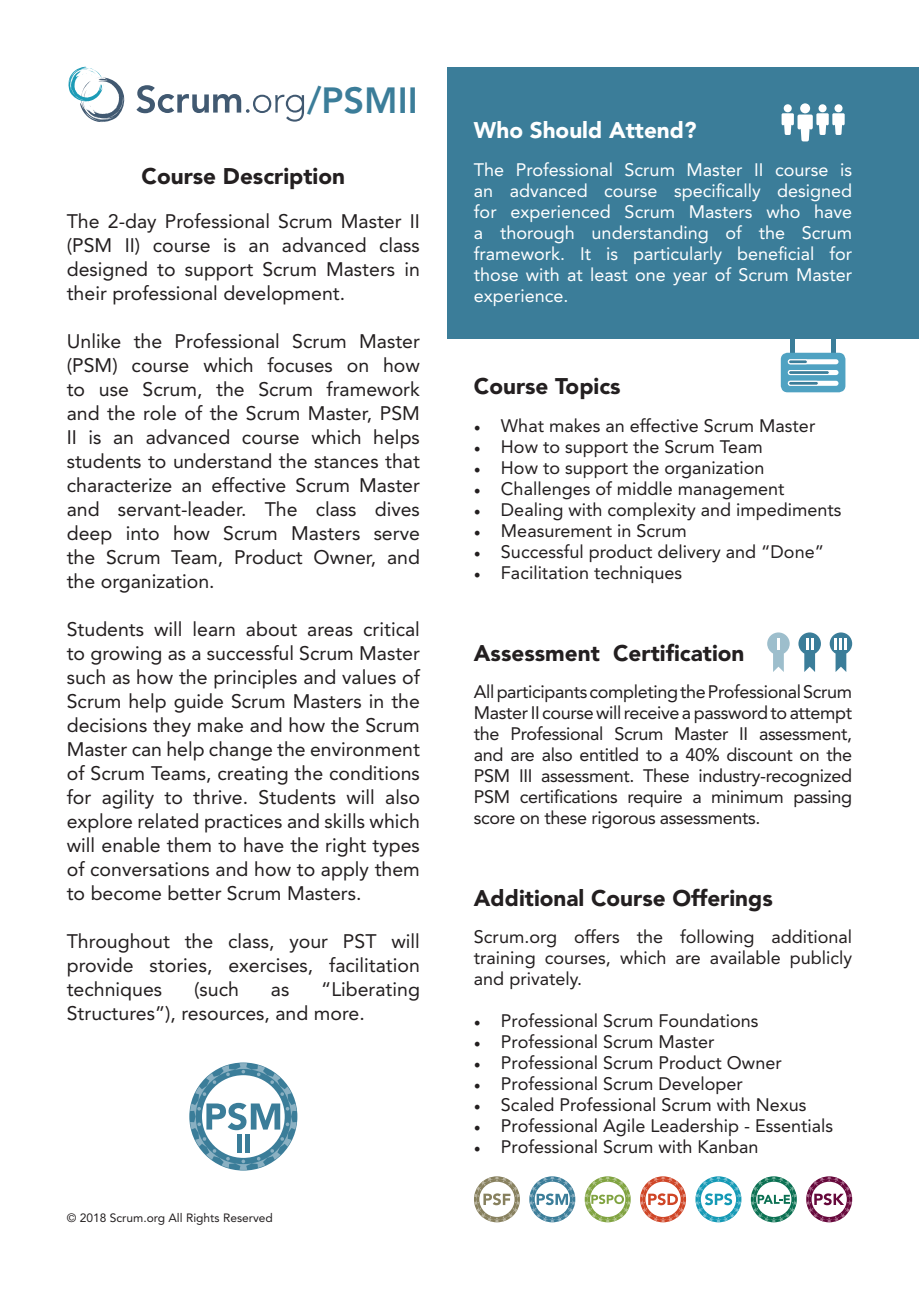
<style>
.page{position:relative;width:919px;height:1289px;background:#fff}
.page>*{position:absolute;margin:0;border:0;box-sizing:border-box;transform-origin:0 0}
.t1{font:800 36.15px "Avenir LT Std";color:#3b7d99}
.t2{font:900 22.5px "Avenir LT Std";color:#231f20}
.t3{font:900 22.5px "Avenir LT Std";color:#fff}
.Paragraph_Style_1{font:19.5px/24px "Avenir LT Std";color:#231f20;text-align:justify}
.t4{font:18px/21px "Avenir LT Std";color:#231f20;text-align:justify}
.t5{font:18px/21px "Avenir LT Std";color:#fff;text-align:justify}
.t6{font:12px "Avenir LT Std";color:#231f20}
.s1{font-family:"Minion Pro"}
</style>
<div class="page">
<hr style="left:790px;top:335px;width:4px;height:21px;background:#3b7d99">
<hr style="left:831px;top:335px;width:4px;height:21px;background:#3b7d99">
<div style="left:780px;top:353px;width:65px;height:39px;background:#4fa2c2;border-radius:7px"></div>
<div style="left:787px;top:359px;width:51px;height:5px;background:#fff;border-radius:3px"></div>
<div style="left:787px;top:370px;width:51px;height:5px;background:#fff;border-radius:3px"></div>
<div style="left:787px;top:381px;width:51px;height:5px;background:#fff;border-radius:3px"></div>
<hr style="left:788px;top:360px;width:19px;height:4px;background:#3b7d99;border-radius:2px">
<div style="left:787px;top:359px;width:21px;height:5px;border:1px solid #fff;border-radius:2px"></div>
<svg style="left:787px;top:370px;width:42px;height:5px"></svg>
<hr style="left:788px;top:381px;width:30px;height:4px;background:#3b7d99;border-radius:2px">
<div style="left:787px;top:381px;width:31px;height:5px;border:1px solid #fff;border-radius:2px"></div>
<div style="left:447px;top:67px;width:471px;height:271px;background:#3b7d99"></div>
<div style="left:834px;top:104px;width:8px;height:8px;background:#fff;border-radius:50%"></div>
<div style="left:818px;top:104px;width:8px;height:8px;background:#fff;border-radius:50%"></div>
<div style="left:800px;top:103px;width:10px;height:10px;background:#fff;border-radius:50%"></div>
<svg style="left:781px;top:113px;width:63px;height:28px"></svg>
<div style="left:783px;top:104px;width:8px;height:8px;background:#fff;border-radius:50%"></div>
<svg style="left:68px;top:67px;width:57px;height:55px"></svg>
<svg style="left:136px;top:85px;width:168px;height:37px"></svg>
<svg style="left:474px;top:1176px;width:46px;height:46px"></svg>
<svg style="left:584px;top:1176px;width:46px;height:46px"></svg>
<svg style="left:640px;top:1176px;width:46px;height:46px"></svg>
<svg style="left:695px;top:1176px;width:46px;height:46px"></svg>
<svg style="left:750px;top:1176px;width:46px;height:46px"></svg>
<svg style="left:806px;top:1176px;width:46px;height:46px"></svg>
<svg style="left:529px;top:1176px;width:46px;height:46px"></svg>
<svg style="left:798px;top:632px;width:22px;height:40px"></svg>
<svg style="left:767px;top:632px;width:22px;height:40px"></svg>
<svg style="left:829px;top:632px;width:23px;height:40px"></svg>
<svg style="left:189px;top:1062px;width:108px;height:108px"></svg>
<hr style="left:237px;top:1133px;width:4px;height:19px;background:#3b7d99">
<hr style="left:245px;top:1133px;width:4px;height:19px;background:#3b7d99">
<p class="t1" style="left:307px;top:79px;width:112px">/PSMII</p>
<p class="t2" style="left:142px;top:163px;width:205px">Course Description</p>
<p class="Paragraph_Style_1" style="left:67px;top:209px;width:354px">The 2-day Professional Scrum Master II (PSM II) course is an advanced class designed to support Scrum Masters in their professional development.</p>
<p class="Paragraph_Style_1" style="left:67px;top:329px;width:354px">Unlike the Professional Scrum Master (PSM) course which focuses on how to use Scrum, the Scrum framework and the role of the Scrum Master, PSM II is an advanced course which helps students to understand the stances that characterize an effective Scrum Master and servant-leader. The class dives deep into how Scrum Masters serve the Scrum Team, Product Owner, and the organization.</p>
<p class="Paragraph_Style_1" style="left:67px;top:617px;width:354px">Students will learn about areas critical to growing as a successful Scrum Master such as how the principles and values of Scrum help guide Scrum Masters in the decisions they make and how the Scrum Master can help change the environment of Scrum Teams, creating the conditions for agility to thrive. Students will also explore related practices and skills which will enable them to have the right types of conversations and how to apply them to become better Scrum Masters.</p>
<p class="Paragraph_Style_1" style="left:67px;top:929px;width:354px">Throughout the class, your PST will provide stories, exercises, facilitation techniques</p>
<p class="Paragraph_Style_1" style="left:67px;top:977px;width:354px;text-indent:254px">“Liberating<br>Structures”), resources, and more.</p>
<p class="Paragraph_Style_1" style="left:194px;top:977px;width:46px">(such</p>
<p class="Paragraph_Style_1" style="left:271px;top:977px;width:20px">as</p>
<p class="t6" style="left:67px;top:1210px;width:207px">© 2018 Scrum.org All Rights Reserved</p>
<p class="t3" style="left:474px;top:117px;width:224px">Who Should Attend?</p>
<p class="t5" style="left:474px;top:159px;width:380px">The Professional Scrum Master II course is an advanced course specifically designed for experienced Scrum Masters who have a thorough understanding of the Scrum framework. It is particularly beneficial for those with at least one year of Scrum Master experience.</p>
<p class="t2" style="left:474px;top:373px;width:148px">Course Topics</p>
<p class="t4" style="left:474px;top:415px;width:343px"><span class="s1">•</span> What makes an effective Scrum Master</p>
<p class="t4" style="left:474px;top:436px;width:290px"><span class="s1">•</span> How to support the Scrum Team</p>
<p class="t4" style="left:474px;top:457px;width:292px"><span class="s1">•</span> How to support the organization</p>
<p class="t4" style="left:474px;top:478px;width:312px"><span class="s1">•</span> Challenges of middle management</p>
<p class="t4" style="left:474px;top:499px;width:369px"><span class="s1">•</span> Dealing with complexity and impediments</p>
<p class="t4" style="left:474px;top:520px;width:214px"><span class="s1">•</span> Measurement in Scrum</p>
<p class="t4" style="left:474px;top:541px;width:351px"><span class="s1">•</span> Successful product delivery and “Done”</p>
<p class="t4" style="left:474px;top:562px;width:210px"><span class="s1">•</span> Facilitation techniques</p>
<p class="t2" style="left:474px;top:639px;width:272px">Assessment Certification</p>
<p class="t4" style="left:474px;top:681px;width:380px">All participants completing the Professional Scrum Master II course will receive a password to attempt the Professional Scrum Master II assessment, and are also entitled to a 40% discount on the PSM III assessment. These industry-recognized PSM certifications require a minimum passing score on these rigorous assessments.</p>
<p class="t2" style="left:474px;top:884px;width:300px">Additional Course Offerings</p>
<p class="t4" style="left:474px;top:926px;width:379px">Scrum.org offers the following additional training courses, which are available publicly and privately.</p>
<p class="t4" style="left:474px;top:1010px;width:286px"><span class="s1">•</span> Professional Scrum Foundations</p>
<p class="t4" style="left:474px;top:1031px;width:242px"><span class="s1">•</span> Professional Scrum Master</p>
<p class="t4" style="left:474px;top:1052px;width:309px"><span class="s1">•</span> Professional Scrum Product Owner</p>
<p class="t4" style="left:474px;top:1073px;width:270px"><span class="s1">•</span> Professional Scrum Developer</p>
<p class="t4" style="left:474px;top:1094px;width:334px"><span class="s1">•</span> Scaled Professional Scrum with Nexus</p>
<p class="t4" style="left:474px;top:1115px;width:361px"><span class="s1">•</span> Professional Agile Leadership - Essentials</p>
<p class="t4" style="left:474px;top:1136px;width:286px"><span class="s1">•</span> Professional Scrum with Kanban</p>
</div>
